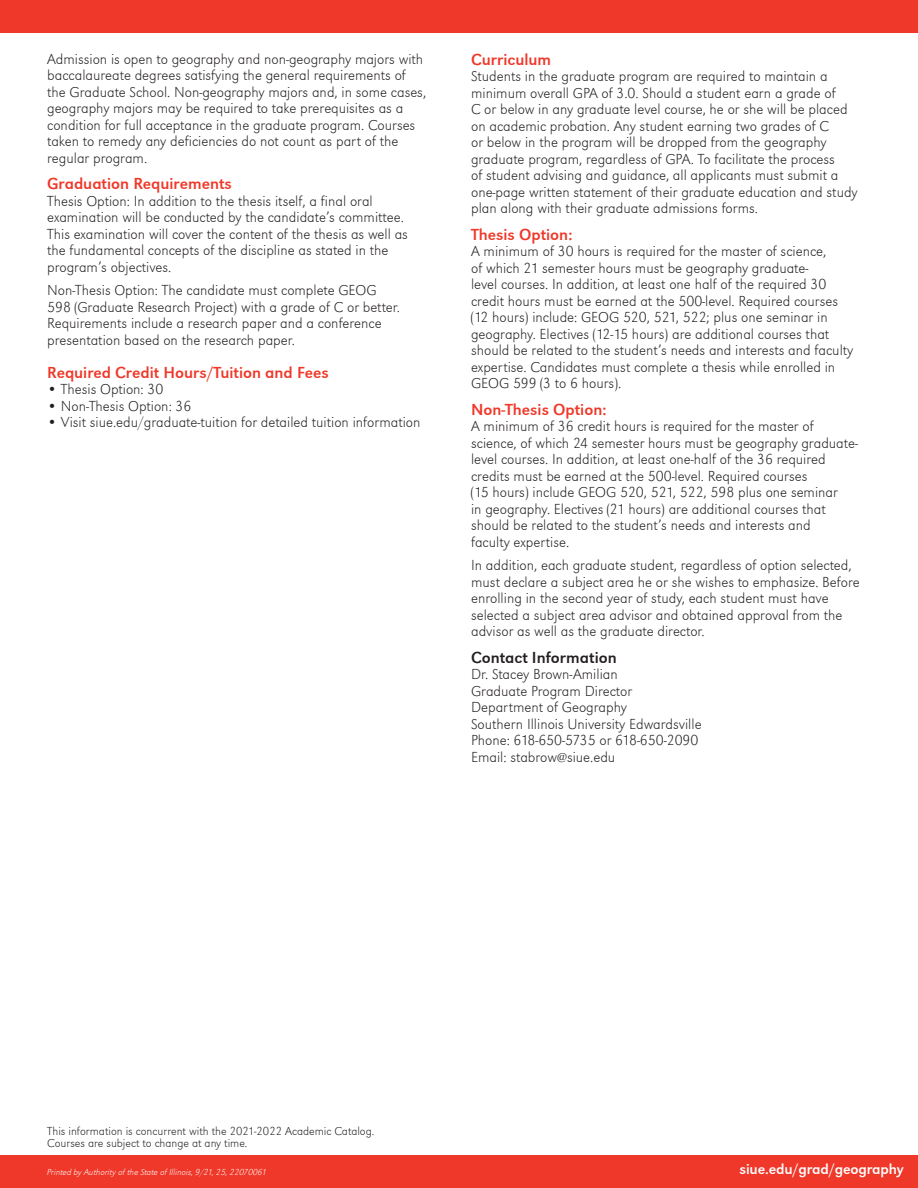
<style>
.page{position:relative;width:918px;height:1188px;background:#fff}
.page>*{position:absolute;margin:0;border:0;box-sizing:border-box;transform-origin:0 0}
.Sub_Header{font:16.5px "URW Grotesk T";color:#ef3829}
.Sub_Header-2{font:16.5px "URW Grotesk T";color:#231f20}
.Bullets{font:15px/16.5px "URW Grotesk T Extr Ligh";color:#231f20}
.Paragraph{font:15px/16.5px "URW Grotesk T Extr Ligh";color:#231f20}
.Website{font:15px "URW Grotesk T";letter-spacing:-.01em;color:#fff}
.Year_Catalog{font:12px "URW Grotesk T Extr Ligh";color:#231f20}
.Printed_By_Statement{font:9px "URW Grotesk T Extr Ligh Obli";color:#fff}
</style>
<div class="page">
<div style="left:0;top:1155px;width:918px;height:33px;background:#ef3829"></div>
<div style="left:0;top:0;width:918px;height:33px;background:#ef3829"></div>
<p class="Bullets" style="left:47px;top:50px;width:380px">Admission is open to geography and non-geography majors with baccalaureate degrees satisfying the general requirements of the Graduate School. Non-geography majors and, in some cases, geography majors may be required to take prerequisites as a condition for full acceptance in the graduate program. Courses taken to remedy any deficiencies do not count as part of the regular program.</p>
<p class="Sub_Header" style="left:47px;top:174px;width:186px">Graduation Requirements</p>
<p class="Bullets" style="left:47px;top:192px;width:362px">Thesis Option: In addition to the thesis itself, a final oral examination will be conducted by the candidate’s committee.<br>This examination will cover the content of the thesis as well as the fundamental concepts of the discipline as stated in the program’s objectives.</p>
<p class="Bullets" style="left:47px;top:282px;width:354px">Non-Thesis Option: The candidate must complete GEOG 598 (Graduate Research Project) with a grade of C or better.<br>Requirements include a research paper and a conference presentation based on the research paper.</p>
<p class="Sub_Header" style="left:47px;top:363px;width:283px">Required Credit Hours/Tuition and Fees</p>
<p class="Bullets" style="left:47px;top:381px;width:118px">• Thesis Option: 30</p>
<p class="Bullets" style="left:47px;top:398px;width:146px">• Non-Thesis Option: 36</p>
<p class="Bullets" style="left:47px;top:414px;width:375px">• Visit siue.edu/graduate-tuition for detailed tuition information</p>
<p class="Sub_Header" style="left:471px;top:50px;width:82px">Curriculum</p>
<p class="Bullets" style="left:471px;top:68px;width:388px">Students in the graduate program are required to maintain a minimum overall GPA of 3.0. Should a student earn a grade of<br>C or below in any graduate level course, he or she will be placed on academic probation. Any student earning two grades of C<br>or below in the program will be dropped from the geography graduate program, regardless of GPA. To facilitate the process<br>of student advising and guidance, all applicants must submit a one-page written statement of their graduate education and study plan along with their graduate admissions forms.</p>
<p class="Sub_Header" style="left:471px;top:225px;width:103px">Thesis Option:</p>
<p class="Paragraph" style="left:471px;top:243px;width:384px">A minimum of 30 hours is required for the master of science,<br>of which 21 semester hours must be geography graduate-<br>level courses. In addition, at least one half of the required 30 credit hours must be earned at the 500-level. Required courses (12 hours) include: GEOG 520, 521, 522; plus one seminar in geography. Electives (12-15 hours) are additional courses that should be related to the student’s needs and interests and faculty expertise. Candidates must complete a thesis while enrolled in GEOG 599 (3 to 6 hours).</p>
<p class="Sub_Header" style="left:471px;top:400px;width:137px">Non-Thesis Option:</p>
<p class="Paragraph" style="left:471px;top:418px;width:388px">A minimum of 36 credit hours is required for the master of science, of which 24 semester hours must be geography graduate&shy;level courses. In addition, at least one-half of the 36 required credits must be earned at the 500-level. Required courses<br>(15 hours) include GEOG 520, 521, 522, 598 plus one seminar<br>in geography. Electives (21 hours) are additional courses that should be related to the student’s needs and interests and<br>faculty expertise.</p>
<p class="Paragraph" style="left:471px;top:557px;width:390px">In addition, each graduate student, regardless of option selected, must declare a subject area he or she wishes to emphasize. Before enrolling in the second year of study, each student must have selected a subject area advisor and obtained approval from the advisor as well as the graduate director.</p>
<p class="Sub_Header-2" style="left:471px;top:648px;width:147px">Contact Information</p>
<p class="Paragraph" style="left:471px;top:666px;width:148px">Dr. Stacey Brown-Amilian</p>
<p class="Paragraph" style="left:471px;top:682px;width:163px">Graduate Program Director</p>
<p class="Paragraph" style="left:471px;top:699px;width:157px">Department of Geography</p>
<p class="Paragraph" style="left:471px;top:715px;width:232px">Southern Illinois University Edwardsville</p>
<p class="Paragraph" style="left:471px;top:732px;width:229px">Phone: 618-650-5735 or 618-650-2090</p>
<p class="Paragraph" style="left:471px;top:748px;width:146px">Email: stabrow@siue.edu</p>
<p class="Year_Catalog" style="left:47px;top:1124px;width:329px">This information is concurrent with the 2021-2022 Academic Catalog.</p>
<p class="Year_Catalog" style="left:47px;top:1136px;width:202px">Courses are subject to change at any time.</p>
<p class="Printed_By_Statement" style="left:47px;top:1167px;width:221px">Printed by Authority of the State of Illinois, 9/21, 25, 22070061</p>
<p class="Website" style="left:740px;top:1161px;width:166px">siue.edu/grad/geography</p>
</div>
